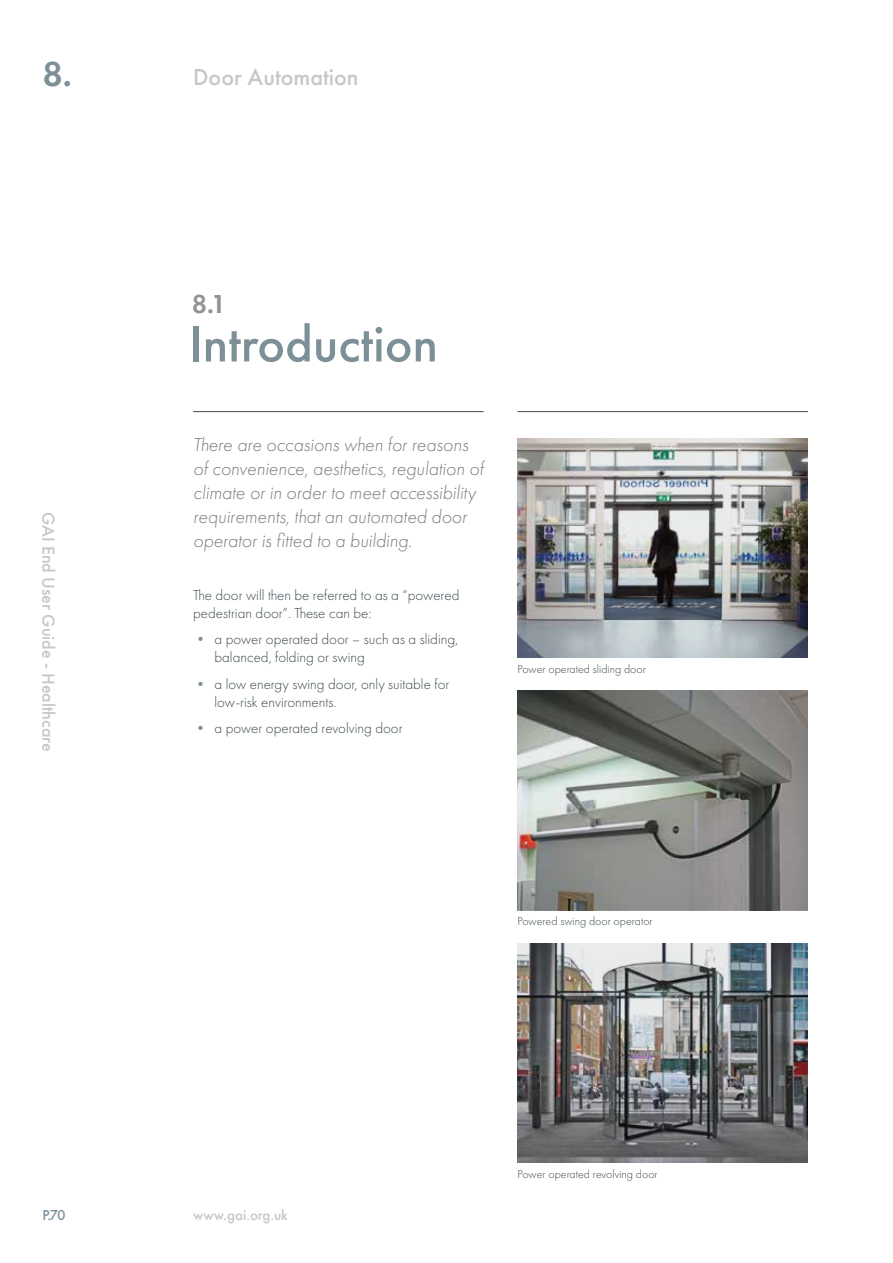
<style>
.page{position:relative;width:893px;height:1263px;background:#fff}
.page>*{position:absolute;margin:0;border:0;box-sizing:border-box;transform-origin:0 0}
.t1{font:500 52.5px "Futura PT";color:#7d9097}
.t2{font:600 36px "Futura PT";color:#7d9097}
.t3{font:600 27px "Futura PT";color:#929397}
.t4{font:500 24px "Futura PT";color:#c7c6c8}
.t5{font:italic 300 19.5px/24px "Futura PT";color:#777b7e}
.t6{font:500 18px "Futura PT";color:#c7c6c8}
.t7{font:300 15px/18px "Futura PT";color:#3c494e}
.t8{font:500 15px "Futura PT";color:#c7c6c8}
.t9{font:500 15px "Futura PT";color:#7d9097}
.t10{font:300 12px "Futura PT";color:#3c494e}
.s1{color:#7d9097}
</style>
<div class="page">
<hr style="left:193px;top:411px;width:291px;height:1px;background:#3c494e">
<hr style="left:518px;top:411px;width:290px;height:1px;background:#3c494e">
<img style="left:518px;top:438px;width:290px;height:219px">
<svg style="left:518px;top:690px;width:290px;height:220px;background:#858783"></svg>
<img style="left:518px;top:943px;width:290px;height:219px">
<h2 class="t2" style="left:43px;top:51px;width:31px">8.</h2>
<p class="t6" style="left:59px;top:512px;width:241px;rotate:90deg">GAI End User Guide - Healthcare</p>
<h3 class="t4" style="left:193px;top:63px;width:167px">Door Automation</h3>
<h3 class="t3" style="left:192px;top:287px;width:36px">8.1</h3>
<h1 class="t1" style="left:189px;top:312px;width:251px">Introduction</h1>
<h3 class="t5" style="left:193px;top:433px;width:292px">There are occasions when for reasons of convenience, aesthetics, regulation of climate or in order to meet accessibility requirements, that an automated door operator is fitted to a building.</h3>
<p class="t7" style="left:193px;top:586px;width:268px">The door will then be referred to as a “powered pedestrian door”. These can be:</p>
<p class="t7" style="left:214px;top:630px;width:245px;text-indent:-21px"><span class="s1">•</span> a power operated door – such as a sliding, balanced, folding or swing</p>
<p class="t7" style="left:214px;top:675px;width:236px;text-indent:-21px"><span class="s1">•</span> a low energy swing door, only suitable for low-risk environments.</p>
<p class="t7" style="left:193px;top:719px;width:211px"><span class="s1">•</span> a power operated revolving door</p>
<p class="t10" style="left:518px;top:662px;width:130px">Power operated sliding door</p>
<p class="t10" style="left:518px;top:914px;width:137px">Powered swing door operator</p>
<p class="t9" style="left:43px;top:1206px;width:25px">P.70</p>
<p class="t8" style="left:193px;top:1206px;width:96px">www.gai.org.uk</p>
<p class="t10" style="left:518px;top:1167px;width:142px">Power operated revolving door</p>
</div>
